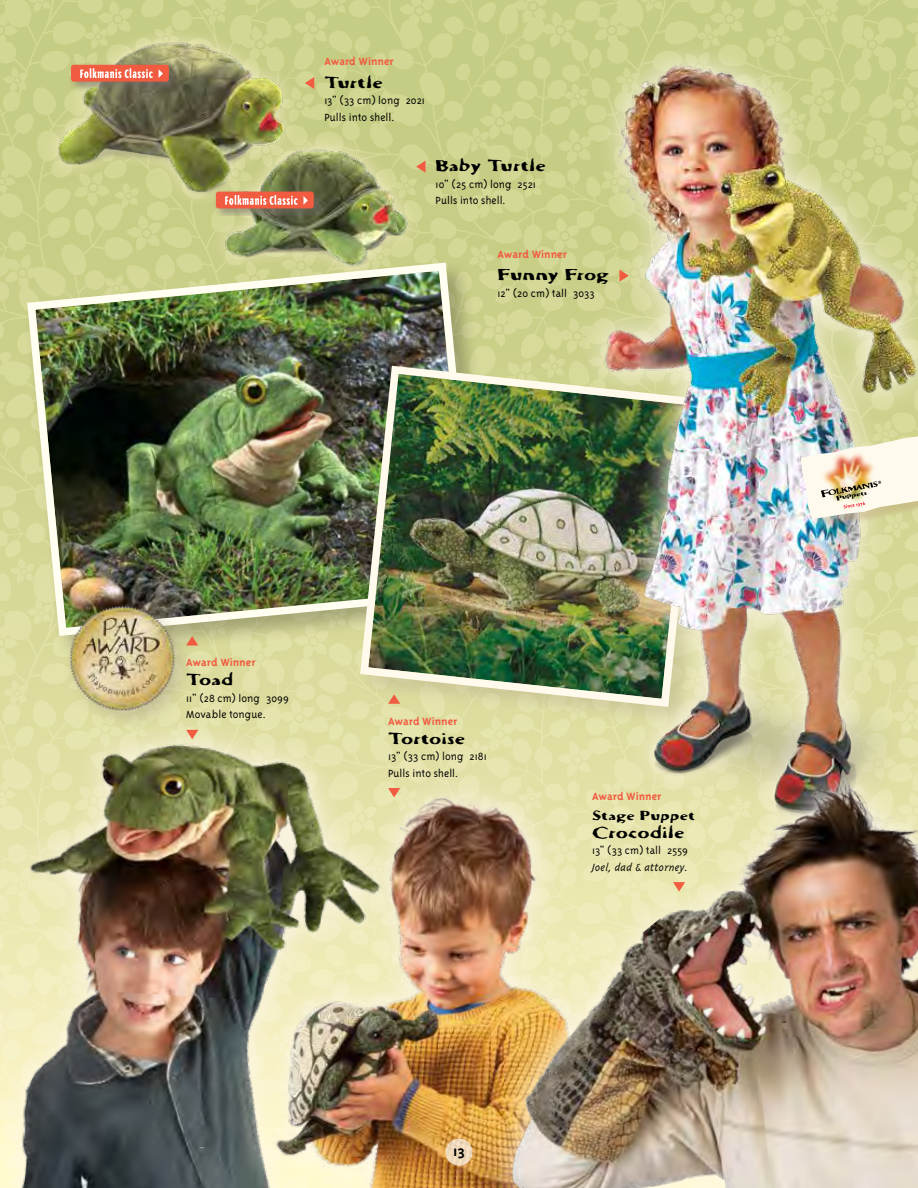
<style>
.page{position:relative;width:918px;height:1188px;background:#fff}
.page>*{position:absolute;margin:0;border:0;box-sizing:border-box;transform-origin:0 0}
.t1{font:700 16.2px "Triplex";color:#000}
.t2{font:15px "Cutamond Basic";color:#000;scale:1.4 1}
.t3{font:15px "Cutamond Basic";letter-spacing:-.02em;color:#000;scale:1.4 1}
.t4{font:300 12px/16.5px "Triplex";letter-spacing:.005em;color:#000}
.t5{font:700 12px "Triplex";color:#f15b40}
.t6{font:italic 300 12px "Triplex";letter-spacing:.005em;color:#000}
.t7{font:12px "Cutamond Basic";letter-spacing:.005em;color:#000;scale:1.4 1}
</style>
<div class="page">
<img style="left:0;top:0;width:918px;height:736px">
<div style="left:23px;top:259px;width:480px;height:403px;background:#000;opacity:.25"></div>
<img style="left:23px;top:258px;width:459px;height:382px">
<div style="left:359px;top:365px;width:363px;height:364px;background:#aa9e89;opacity:.3"></div>
<img style="left:356px;top:362px;width:219px;height:349px">
<img style="left:575px;top:20px;width:343px;height:728px">
<div style="left:0;top:612px;width:27px;height:576px;background:#e0e1a6"></div>
<img style="left:0;top:613px;width:1px;height:575px">
<div style="left:0;top:716px;width:408px;height:472px;background:linear-gradient(to bottom,#e0dfa4,#fffad3)"></div>
<img style="left:15px;top:732px;width:369px;height:456px">
<div style="left:251px;top:736px;width:352px;height:452px;background:linear-gradient(to right,#e3e2aa,#e0e0a4)"></div>
<img style="left:241px;top:746px;width:364px;height:442px">
<img style="left:481px;top:748px;width:437px;height:440px">
<img style="left:32px;top:0;width:295px;height:217px">
<div style="left:39px;top:0;width:263px;height:209px;background:#fff4d5;opacity:.8"></div>
<img style="left:207px;top:124px;width:229px;height:164px">
<div style="left:208px;top:132px;width:216px;height:150px;background:#fff4d5;opacity:.8"></div>
<div style="left:803px;top:436px;width:115px;height:94px;background:#bc9c78;opacity:.35"></div>
<img style="left:801px;top:436px;width:117px;height:83px">
<div style="left:68px;top:62px;width:109px;height:28px;background:#716c6b;opacity:.6"></div>
<div style="left:71px;top:65px;width:98px;height:17px;background:#f15b40;border-radius:3px"></div>
<svg style="left:80px;top:68px;width:73px;height:10px"></svg>
<svg style="left:159px;top:69px;width:4px;height:9px"></svg>
<div style="left:213px;top:189px;width:109px;height:26px;background:#716c6b;opacity:.6"></div>
<div style="left:216px;top:192px;width:98px;height:16px;background:#f15b40;border-radius:3px"></div>
<svg style="left:225px;top:195px;width:83px;height:10px"></svg>
<svg style="left:416px;top:161px;width:10px;height:12px"></svg>
<svg style="left:305px;top:77px;width:9px;height:12px"></svg>
<svg style="left:388px;top:694px;width:12px;height:10px"></svg>
<svg style="left:388px;top:788px;width:12px;height:9px"></svg>
<svg style="left:619px;top:270px;width:10px;height:12px"></svg>
<svg style="left:673px;top:882px;width:12px;height:10px"></svg>
<svg style="left:196px;top:636px;width:2px;height:10px"></svg>
<svg style="left:186px;top:730px;width:12px;height:9px"></svg>
<div style="left:63px;top:600px;width:133px;height:132px;background:#aaa28b;opacity:.5"></div>
<img style="left:68px;top:605px;width:108px;height:107px">
<svg style="left:446px;top:1139px;width:26px;height:27px"></svg>
<p class="t5" style="left:324px;top:55px;width:71px">Award Winner</p>
<p class="t2" style="left:324px;top:73px;width:43px">Turtle</p>
<p class="t4" style="left:324px;top:92px;width:102px">13" (33 cm) long 2021<br>Pulls into shell.</p>
<p class="t2" style="left:436px;top:156px;width:80px">Baby Turtle</p>
<p class="t4" style="left:436px;top:176px;width:102px">10" (25 cm) long 2521<br>Pulls into shell.</p>
<p class="t5" style="left:498px;top:247px;width:71px">Award Winner</p>
<p class="t3" style="left:498px;top:265px;width:81px">Funny Frog</p>
<p class="t4" style="left:498px;top:285px;width:99px">12" (20 cm) tall 3033</p>
<p class="t5" style="left:186px;top:656px;width:71px">Award Winner</p>
<p class="t2" style="left:186px;top:670px;width:35px">Toad</p>
<p class="t4" style="left:186px;top:690px;width:104px">11" (28 cm) long 3099<br>Movable tongue.</p>
<p class="t5" style="left:388px;top:714px;width:71px">Award Winner</p>
<p class="t2" style="left:388px;top:729px;width:57px">Tortoise</p>
<p class="t4" style="left:388px;top:748px;width:100px">13" (33 cm) long 2181<br>Pulls into shell.</p>
<p class="t5" style="left:592px;top:790px;width:71px">Award Winner</p>
<p class="t7" style="left:592px;top:808px;width:75px">Stage Puppet</p>
<p class="t2" style="left:592px;top:823px;width:68px">Crocodile</p>
<p class="t4" style="left:592px;top:842px;width:97px">13" (33 cm) tall 2559</p>
<p class="t6" style="left:592px;top:861px;width:97px">Joel, dad &amp; attorney.</p>
<h1 class="t1" style="left:453px;top:1142px;width:13px">13</h1>
</div>
